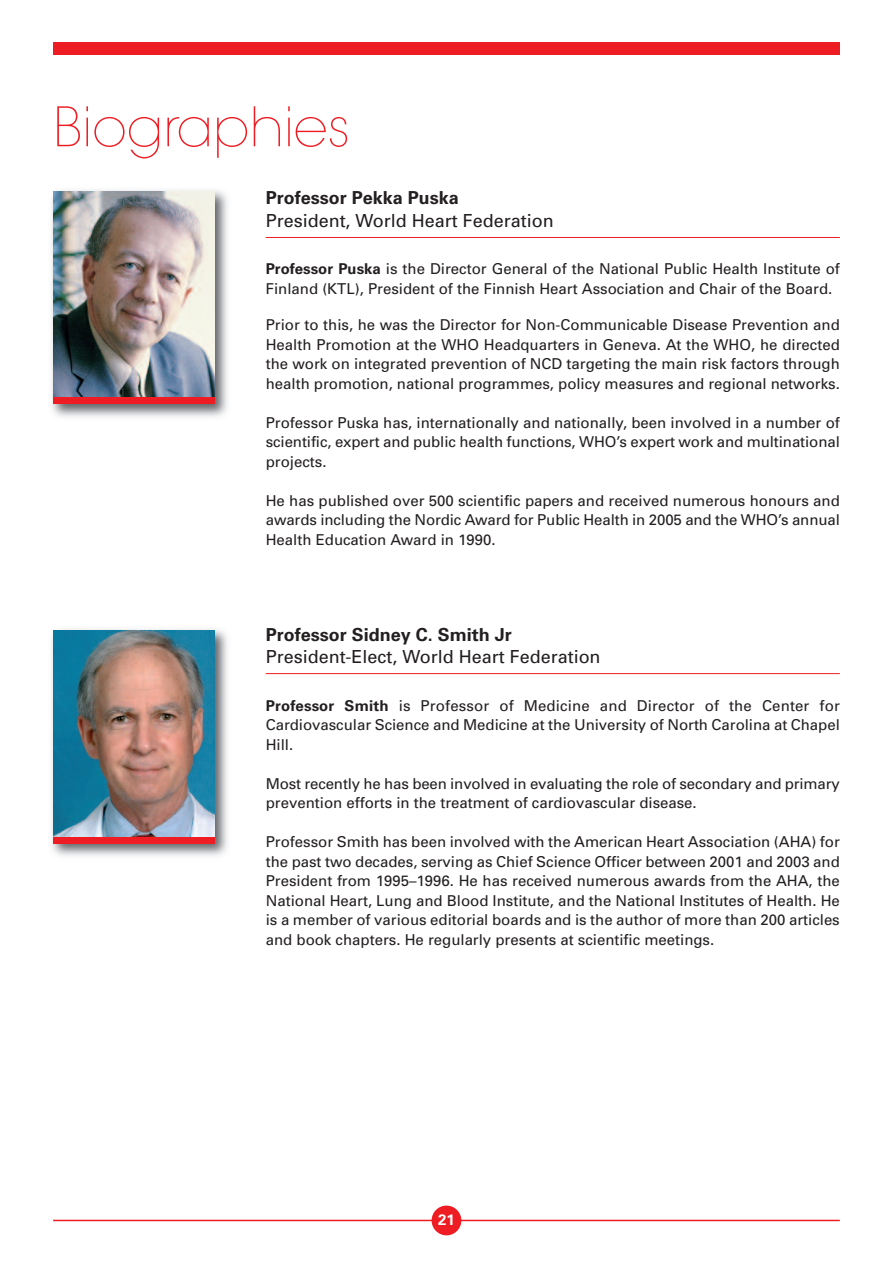
<style>
.page{position:relative;width:893px;height:1263px;background:#fff}
.page>*{position:absolute;margin:0;border:0;box-sizing:border-box;transform-origin:0 0}
.t1{font:200 54px "Avant Garde";color:#ee1d23}
.t2{font:18px "Univers";color:#231f20}
.t3{font:700 18px "Univers";color:#231f20}
.t4{font:15px/19.5px "Univers";color:#231f20;text-align:justify}
.t5{font:700 15px "Univers";color:#fff}
.s1{font-weight:700}
</style>
<div class="page">
<hr style="left:53px;top:1220px;width:787px;height:1px;background:#ee1d23">
<div style="left:432px;top:1205px;width:29px;height:30px;background:#ee1d23;border-radius:50%"></div>
<div style="left:53px;top:43px;width:787px;height:12px;background:#ee1d23"></div>
<hr style="left:266px;top:237px;width:574px;height:1px;background:#ee1d23">
<hr style="left:266px;top:673px;width:574px;height:1px;background:#ee1d23">
<img style="left:51px;top:190px;width:177px;height:227px">
<img style="left:53px;top:191px;width:162px;height:207px">
<div style="left:53px;top:398px;width:162px;height:6px;background:#ee1d23"></div>
<img style="left:51px;top:629px;width:177px;height:227px">
<img style="left:53px;top:631px;width:162px;height:206px">
<div style="left:53px;top:837px;width:162px;height:6px;background:#ee1d23"></div>
<h1 class="t1" style="left:53px;top:106px;width:299px">Biographies</h1>
<p class="t3" style="left:266px;top:188px;width:195px">Professor Pekka Puska</p>
<p class="t2" style="left:266px;top:214px;width:289px">President, World Heart Federation</p>
<p class="t4" style="left:266px;top:261px;width:576px"><span class="s1">Professor Puska</span> is the Director General of the National Public Health Institute of<br>Finland (KTL), President of the Finnish Heart Association and Chair of the Board.</p>
<p class="t4" style="left:266px;top:316px;width:576px">Prior to this, he was the Director for Non-Communicable Disease Prevention and Health Promotion at the WHO Headquarters in Geneva. At the WHO, he directed the work on integrated prevention of NCD targeting the main risk factors through health promotion, national programmes, policy measures and regional networks.</p>
<p class="t4" style="left:266px;top:414px;width:576px">Professor Puska has, internationally and nationally, been involved in a number of scientific, expert and public health functions, WHO’s expert work and multinational projects.</p>
<p class="t4" style="left:266px;top:492px;width:576px">He has published over 500 scientific papers and received numerous honours and awards including the Nordic Award for Public Health in 2005 and the WHO’s annual Health Education Award in 1990.</p>
<p class="t3" style="left:266px;top:624px;width:248px">Professor Sidney C. Smith Jr</p>
<p class="t2" style="left:266px;top:650px;width:336px">President-Elect, World Heart Federation</p>
<p class="t4" style="left:266px;top:697px;width:576px"><span class="s1">Professor Smith</span> is Professor of Medicine and Director of the Center for Cardiovascular Science and Medicine at the University of North Carolina at Chapel Hill.</p>
<p class="t4" style="left:266px;top:775px;width:576px">Most recently he has been involved in evaluating the role of secondary and primary prevention efforts in the treatment of cardiovascular disease.</p>
<p class="t4" style="left:266px;top:833px;width:576px">Professor Smith has been involved with the American Heart Association (AHA) for the past two decades, serving as Chief Science Officer between 2001 and 2003 and President from 1995–1996. He has received numerous awards from the AHA, the National Heart, Lung and Blood Institute, and the National Institutes of Health. He is a member of various editorial boards and is the author of more than 200 articles and book chapters. He regularly presents at scientific meetings.</p>
<p class="t5" style="left:438px;top:1211px;width:18px">21</p>
</div>
